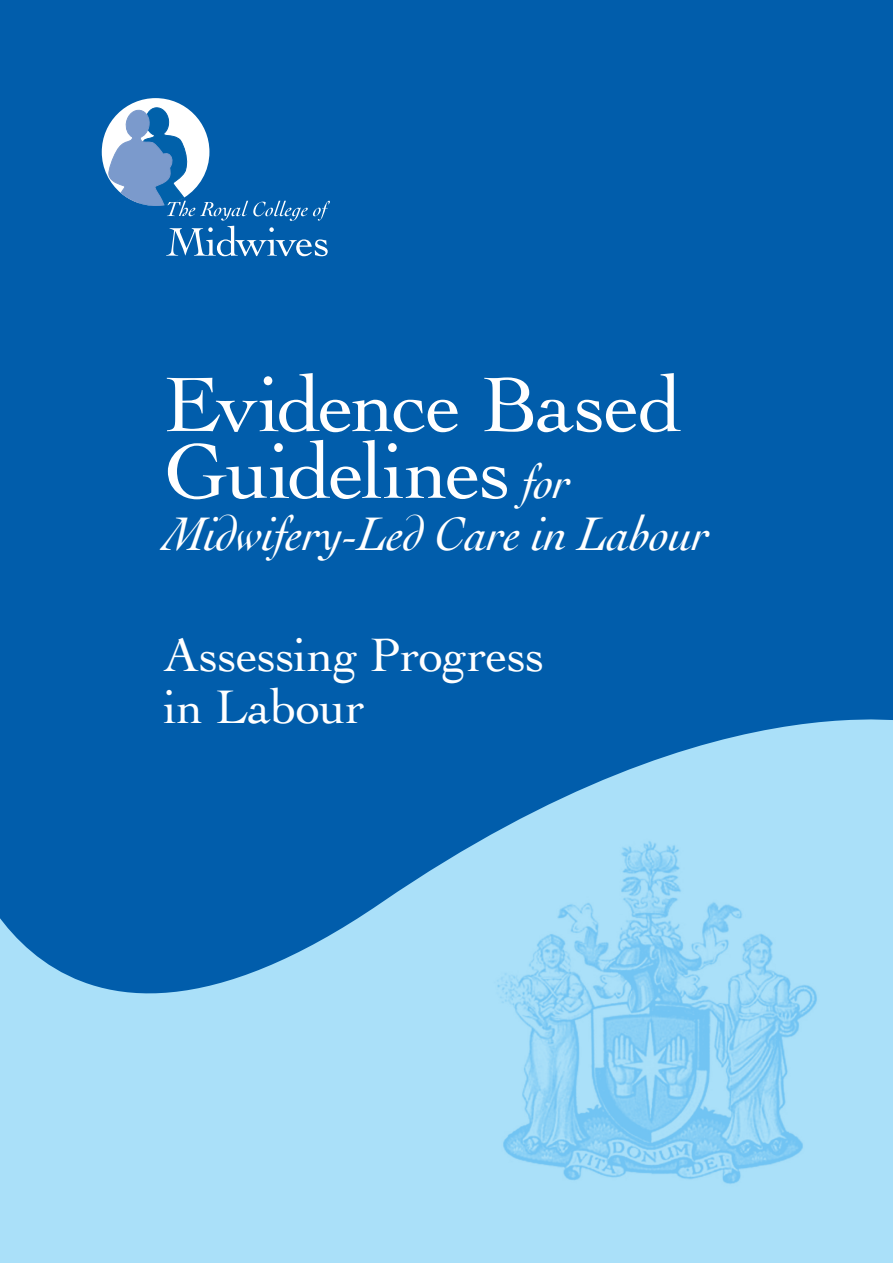
<style>
.page{position:relative;width:893px;height:1263px;background:#fff}
.page>*{position:absolute;margin:0;border:0;box-sizing:border-box;transform-origin:0 0}
.t1{font:81.3px/66.8px "Cochin";letter-spacing:-.025em;color:#fff}
.t2{font:italic 49.35px "Cochin";letter-spacing:-.01em;color:#fff}
.t3{font:49.35px/52.2px "Cochin";letter-spacing:-.015em;color:#fff}
.s1{font-style:italic;font-size:49.35px}
</style>
<div class="page">
<div style="left:0;top:0;width:893px;height:1255px;background:#015dab"></div>
<svg style="left:0;top:719px;width:893px;height:544px;fill:#aae0f9"></svg>
<svg style="left:102px;top:98px;width:228px;height:158px"></svg>
<img style="left:490px;top:837px;width:332px;height:352px">
<p class="t1" style="left:164px;top:371px;width:520px">Evidence Based<br>Guidelines <span class="s1">for</span></p>
<p class="t2" style="left:164px;top:506px;width:547px">Midwifery-Led Care in Labour</p>
<p class="t3" style="left:164px;top:629px;width:382px">Assessing Progress in Labour</p>
</div>
